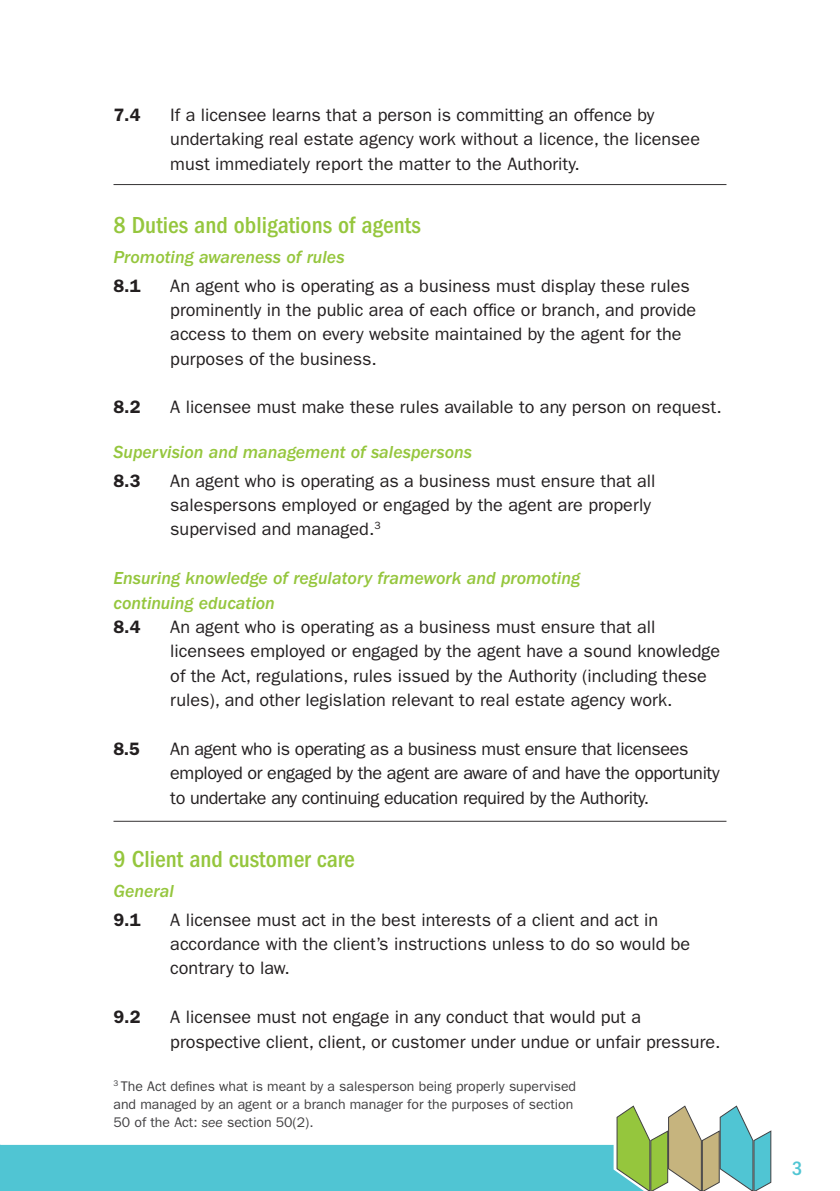
<style>
.page{position:relative;width:840px;height:1191px;background:#fff}
.page>*{position:absolute;margin:0;border:0;box-sizing:border-box;transform-origin:0 0}
.t1{font:500 condensed 24px "ITC Franklin Gothic Std";color:#95c63d}
.t2{font:500 condensed 20px "ITC Franklin Gothic Std";color:#50c5d3}
.t3{font:18px/24.4px "ITC Franklin Gothic Std";color:#231f20}
.t4{font:18px/24.4px "ITC Franklin Gothic Std";letter-spacing:-.02em;color:#231f20}
.t5{font:18px/24.4px "ITC Franklin Gothic Std Med It";color:#95c63d}
.t6{font:600 18px "ITC Franklin Gothic Std";color:#231f20}
.t7{font:14px/18px "ITC Franklin Gothic Std";color:#414042}
.s1{font-style:italic}
</style>
<div class="page">
<svg style="left:0;top:1105px;width:770px;height:86px"></svg>
<hr style="left:113px;top:184px;width:613px;height:1px;background:#333132">
<hr style="left:113px;top:821px;width:613px;height:1px;background:#333132">
<p class="t6" style="left:113px;top:104px;width:29px">7.4</p>
<p class="t3" style="left:170px;top:103px;width:531px">If a licensee learns that a person is committing an offence by undertaking real estate agency work without a licence, the licensee must immediately report the matter to the Authority.</p>
<h1 class="t1" style="left:113px;top:211px;width:308px">8 Duties and obligations of agents</h1>
<p class="t5" style="left:113px;top:245px;width:232px">Promoting awareness of rules</p>
<p class="t6" style="left:113px;top:275px;width:29px">8.1</p>
<p class="t3" style="left:170px;top:273px;width:527px">An agent who is operating as a business must display these rules prominently in the public area of each office or branch, and provide access to them on every website maintained by the agent for the purposes of the business.</p>
<p class="t6" style="left:113px;top:396px;width:29px">8.2</p>
<p class="t3" style="left:170px;top:395px;width:552px">A licensee must make these rules available to any person on request.</p>
<p class="t5" style="left:113px;top:440px;width:360px">Supervision and management of salespersons</p>
<p class="t6" style="left:113px;top:470px;width:29px">8.3</p>
<p class="t3" style="left:170px;top:468px;width:486px">An agent who is operating as a business must ensure that all salespersons employed or engaged by the agent are properly supervised and managed.<sup>3</sup></p>
<p class="t5" style="left:113px;top:566px;width:468px">Ensuring knowledge of regulatory framework and promoting continuing education</p>
<p class="t6" style="left:113px;top:616px;width:29px">8.4</p>
<p class="t3" style="left:170px;top:615px;width:551px">An agent who is operating as a business must ensure that all licensees employed or engaged by the agent have a sound knowledge of the Act, regulations, rules issued by the Authority (including these rules), and other legislation relevant to real estate agency work.</p>
<p class="t6" style="left:113px;top:738px;width:28px">8.5</p>
<p class="t4" style="left:170px;top:736px;width:550px">An agent who is operating as a business must ensure that licensees employed or engaged by the agent are aware of and have the opportunity to undertake any continuing education required by the Authority.</p>
<h1 class="t1" style="left:113px;top:845px;width:243px">9 Client and customer care</h1>
<p class="t5" style="left:113px;top:879px;width:62px">General</p>
<p class="t6" style="left:113px;top:908px;width:29px">9.1</p>
<p class="t3" style="left:170px;top:907px;width:521px">A licensee must act in the best interests of a client and act in accordance with the client’s instructions unless to do so would be contrary to law.</p>
<p class="t6" style="left:113px;top:1006px;width:29px">9.2</p>
<p class="t3" style="left:170px;top:1005px;width:551px">A licensee must not engage in any conduct that would put a prospective client, client, or customer under undue or unfair pressure.</p>
<p class="t7" style="left:113px;top:1076px;width:464px"><sup>3</sup> The Act defines what is meant by a salesperson being properly supervised and managed by an agent or a branch manager for the purposes of section<br>50 of the Act: <span class="s1">see</span> section 50(2).</p>
<p class="t2" style="left:791px;top:1157px;width:12px">3</p>
</div>
